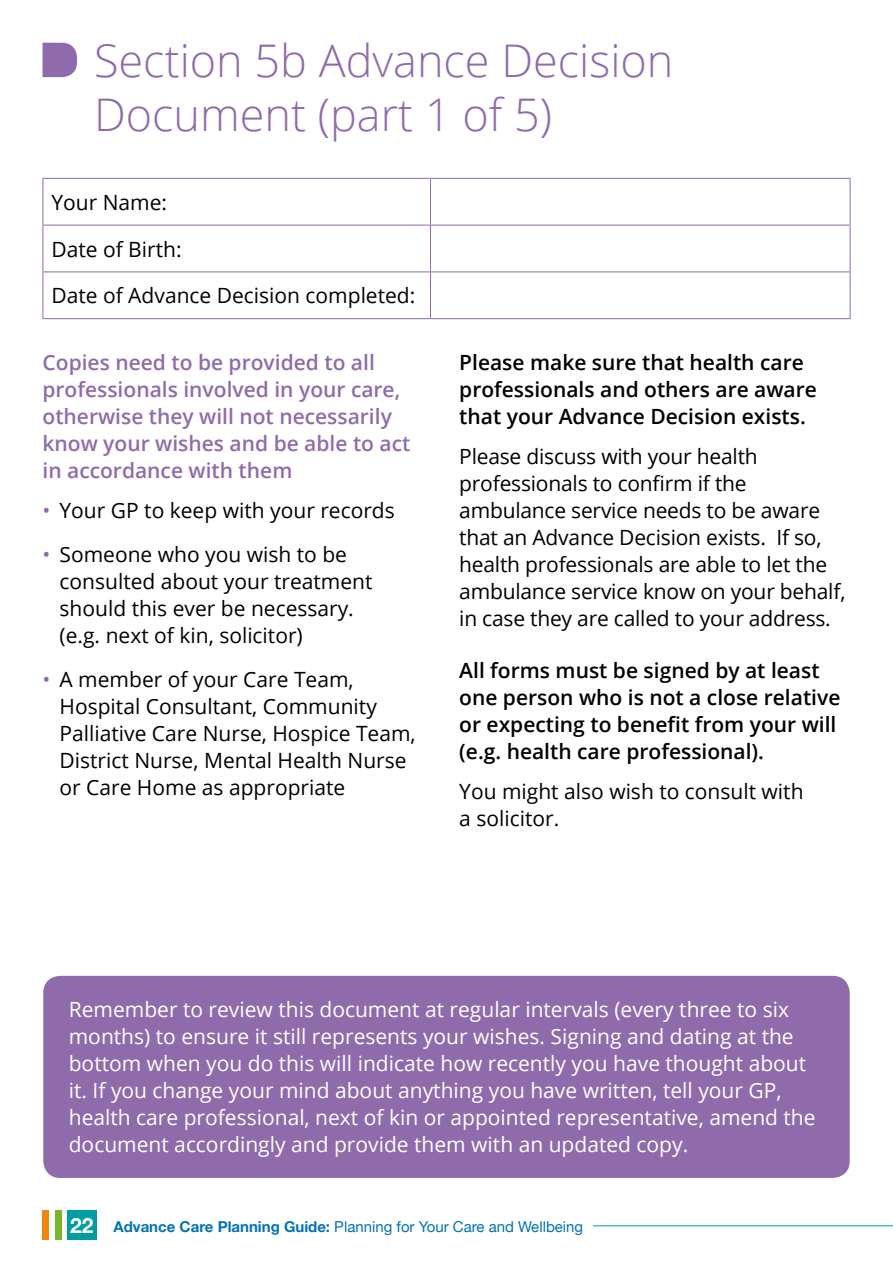
<style>
.page{position:relative;width:893px;height:1263px;background:#fff}
.page>*{position:absolute;margin:0;border:0;box-sizing:border-box;transform-origin:0 0}
.t1{font:300 45px/54px "Open Sans";color:#906bac}
.t2{font:21px/27px "Open Sans";color:#000}
.t3{font:21px/27px "Open Sans";color:#fff}
.t4{font:600 21px/27px "Open Sans";color:#000}
.t5{font:600 21px/27px "Open Sans";color:#906bac}
.t6{font:15px "Helvetica Neue";color:#0072bb}
.s1{color:#906bac}
.s2{font-weight:700;font-size:21px;color:#fff}
.s3{font-weight:700}
</style>
<div class="page">
<hr style="left:43px;top:178px;width:387px;height:1px;background:#906bac">
<hr style="left:43px;top:179px;width:1px;height:46px;background:#906bac">
<hr style="left:430px;top:178px;width:420px;height:1px;background:#906bac">
<hr style="left:430px;top:179px;width:1px;height:46px;background:#906bac">
<hr style="left:850px;top:179px;width:1px;height:46px;background:#906bac">
<hr style="left:43px;top:225px;width:387px;height:1px;background:#906bac">
<hr style="left:43px;top:225px;width:1px;height:46px;background:#906bac">
<hr style="left:430px;top:225px;width:420px;height:1px;background:#906bac">
<hr style="left:430px;top:225px;width:1px;height:46px;background:#906bac">
<hr style="left:850px;top:225px;width:1px;height:46px;background:#906bac">
<hr style="left:43px;top:271px;width:387px;height:1px;background:#906bac">
<hr style="left:43px;top:272px;width:1px;height:46px;background:#906bac">
<hr style="left:430px;top:271px;width:420px;height:1px;background:#906bac">
<hr style="left:430px;top:272px;width:1px;height:46px;background:#906bac">
<hr style="left:850px;top:272px;width:1px;height:46px;background:#906bac">
<hr style="left:43px;top:318px;width:387px;height:1px;background:#906bac">
<hr style="left:430px;top:318px;width:420px;height:1px;background:#906bac">
<div style="left:43px;top:976px;width:807px;height:202px;background:#906bac;border-radius:17px"></div>
<svg style="left:43px;top:43px;width:34px;height:34px"></svg>
<div style="left:67px;top:1211px;width:29px;height:29px;background:#009da1"></div>
<div style="left:43px;top:1211px;width:6px;height:29px;background:#f08707"></div>
<div style="left:55px;top:1211px;width:6px;height:29px;background:#79b62a"></div>
<hr style="left:162px;top:1225px;width:731px;height:1px;background:#009da1">
<div style="left:113px;top:1211px;width:480px;height:29px;background:#fff"></div>
<h1 class="t1" style="left:94px;top:33px;width:581px">Section 5b Advance Decision<br>Document (part 1 of 5)</h1>
<p class="t2" style="left:51px;top:188px;width:117px">Your Name:</p>
<p class="t2" style="left:51px;top:235px;width:132px">Date of Birth:</p>
<p class="t2" style="left:51px;top:282px;width:365px">Date of Advance Decision completed:</p>
<p class="t5" style="left:43px;top:348px;width:369px">Copies need to be provided to all professionals involved in your care, otherwise they will not necessarily know your wishes and be able to act in accordance with them</p>
<p class="t2" style="left:43px;top:496px;width:354px"><span class="s1">•</span> Your GP to keep with your records</p>
<p class="t2" style="left:60px;top:540px;width:314px;text-indent:-17px"><span class="s1">•</span> Someone who you wish to be consulted about your treatment should this ever be necessary. (e.g. next of kin, solicitor)</p>
<p class="t2" style="left:60px;top:665px;width:358px;text-indent:-17px"><span class="s1">•</span> A member of your Care Team,<br>Hospital Consultant, Community<br>Palliative Care Nurse, Hospice Team,<br>District Nurse, Mental Health Nurse or Care Home as appropriate</p>
<p class="t4" style="left:459px;top:348px;width:359px">Please make sure that health care professionals and others are aware that your Advance Decision exists.</p>
<p class="t2" style="left:459px;top:442px;width:388px">Please discuss with your health professionals to confirm if the ambulance service needs to be aware that an Advance Decision exists. If so, health professionals are able to let the ambulance service know on your behalf, in case they are called to your address.</p>
<p class="t4" style="left:459px;top:657px;width:383px">All forms must be signed by at least one person who is not a close relative or expecting to benefit from your will (e.g. health care professional).</p>
<p class="t2" style="left:459px;top:777px;width:346px">You might also wish to consult with a solicitor.</p>
<p class="t3" style="left:69px;top:996px;width:748px">Remember to review this document at regular intervals (every three to six months) to ensure it still represents your wishes. Signing and dating at the bottom when you do this will indicate how recently you have thought about it. If you change your mind about anything you have written, tell your GP, health care professional, next of kin or appointed representative, amend the document accordingly and provide them with an updated copy.</p>
<p class="t6" style="left:70px;top:1215px;width:515px"><span class="s2">22</span> <span class="s3">Advance Care Planning Guide:</span> Planning for Your Care and Wellbeing</p>
</div>
